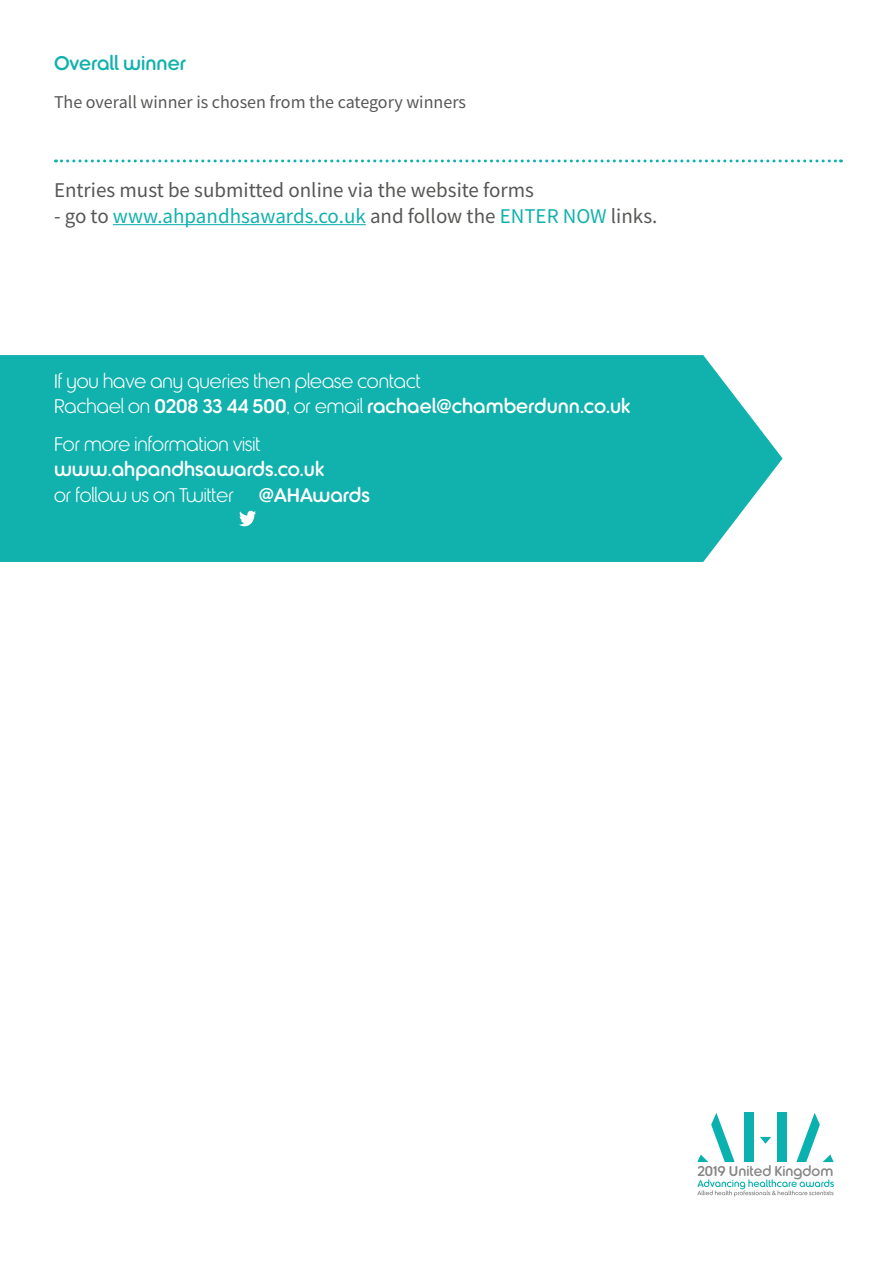
<style>
.page{position:relative;width:893px;height:1263px;background:#fff}
.page>*{position:absolute;margin:0;border:0;box-sizing:border-box;transform-origin:0 0}
.t1{font:300 21px/25.2px "Betty";color:#fff}
.t2{font:21px "Source Sans Pro";color:#11b1ad}
.t3{font:500 21px/25.2px "Betty";color:#fff}
.t4{font:21px "Source Sans Pro";color:#575756}
.t5{font:500 21px "Betty";color:#11b1ad}
.t6{font:18px "Source Sans Pro";color:#575756}
.t7{font:500 15.15px "Betty";color:#878787}
.s1{color:#575756}
.s2{font-weight:500}
.s3{font-weight:300}
</style>
<div class="page">
<div style="left:0;top:355px;width:783px;height:207px;background:#11b1ad"></div>
<hr style="left:113px;top:224px;width:253px;height:1px;background:#11b1ad">
<svg style="left:56px;top:159px;width:785px;height:3px"></svg>
<div style="left:777px;top:1113px;width:10px;height:49px;background:#0ab1ae"></div>
<div style="left:744px;top:1113px;width:10px;height:49px;background:#0ab1ae"></div>
<svg style="left:760px;top:1137px;width:11px;height:7px"></svg>
<svg style="left:697px;top:1113px;width:38px;height:49px"></svg>
<svg style="left:796px;top:1113px;width:38px;height:49px"></svg>
<svg style="left:697px;top:1179px;width:137px;height:17px"></svg>
<svg style="left:239px;top:511px;width:17px;height:15px"></svg>
<p class="t5" style="left:54px;top:54px;width:134px">Overall winner</p>
<p class="t6" style="left:54px;top:91px;width:414px">The overall winner is chosen from the category winners</p>
<p class="t4" style="left:54px;top:177px;width:482px">Entries must be submitted online via the website forms</p>
<p class="t2" style="left:54px;top:202px;width:605px"><span class="s1">- go to</span> www.ahpandhsawards.co.uk <span class="s1">and follow the</span> ENTER NOW <span class="s1">links.</span></p>
<p class="t1" style="left:54px;top:370px;width:578px">If you have any queries then please contact<br>Rachael on <span class="s2">0208 33 44 500</span>, or email <span class="s2">rachael@chamberdunn.co.uk</span></p>
<p class="t1" style="left:54px;top:433px;width:208px">For more information visit</p>
<p class="t3" style="left:54px;top:459px;width:317px">www.ahpandhsawards.co.uk<br><span class="s3">or follow us on Twitter</span> @AHAwards</p>
<p class="t7" style="left:697px;top:1164px;width:137px">2019 United Kingdom</p>
</div>
